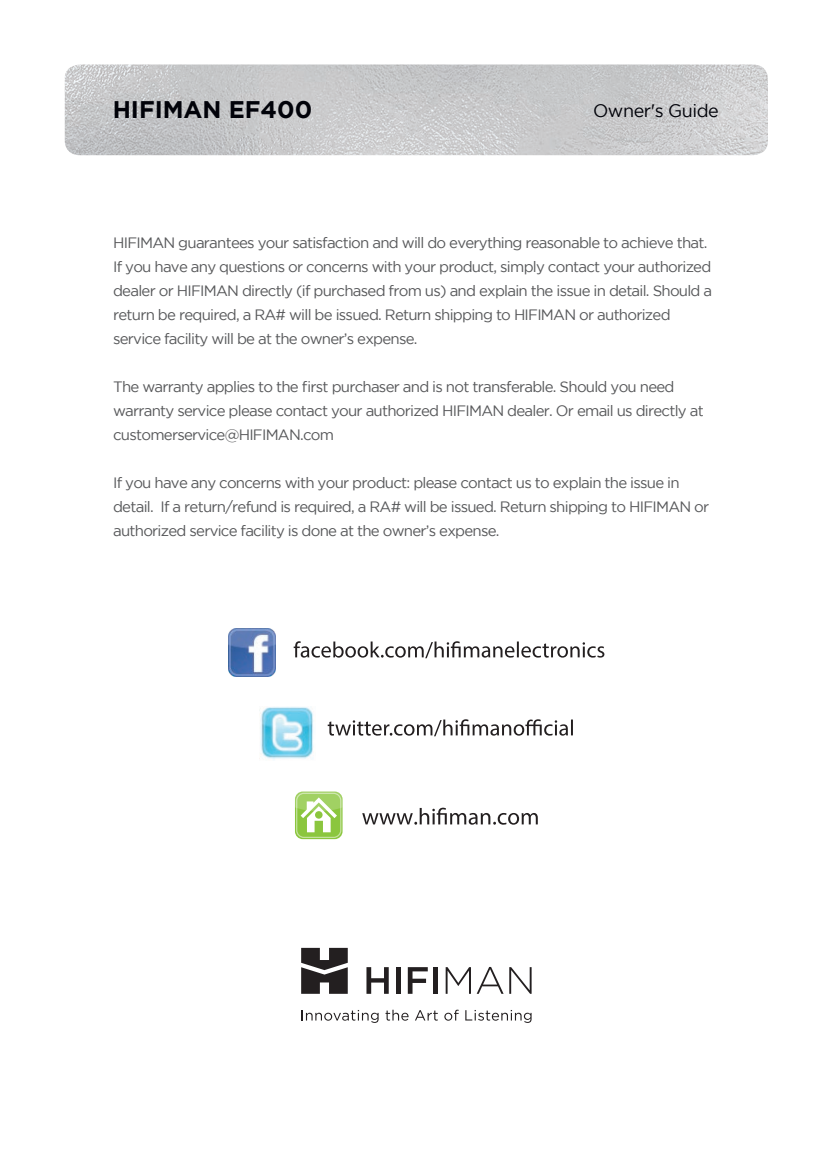
<style>
.page{position:relative;width:828px;height:1168px;background:#fff}
.page>*{position:absolute;margin:0;border:0;box-sizing:border-box;transform-origin:0 0}
.t1{font:700 24px "Gotham";color:#010209}
.t2{font:18px "Gotham";letter-spacing:-.025em;color:#010209}
.t3{font:15px/24px "Gotham";letter-spacing:-.05em;color:#57585a}
</style>
<div class="page">
<img style="left:65px;top:64px;width:703px;height:91px">
<svg style="left:302px;top:1010px;width:76px;height:13px"></svg>
<svg style="left:385px;top:1010px;width:23px;height:11px"></svg>
<svg style="left:415px;top:1010px;width:23px;height:11px"></svg>
<svg style="left:444px;top:1010px;width:15px;height:11px"></svg>
<svg style="left:465px;top:1010px;width:66px;height:13px"></svg>
<svg style="left:301px;top:948px;width:47px;height:46px"></svg>
<svg style="left:366px;top:967px;width:23px;height:27px"></svg>
<hr style="left:396px;top:967px;width:4px;height:27px;background:#231f20">
<svg style="left:408px;top:967px;width:20px;height:27px"></svg>
<div style="left:433px;top:967px;width:5px;height:27px;background:#231f20"></div>
<svg style="left:446px;top:967px;width:25px;height:27px"></svg>
<svg style="left:477px;top:967px;width:26px;height:27px"></svg>
<svg style="left:509px;top:967px;width:22px;height:27px"></svg>
<svg style="left:294px;top:641px;width:310px;height:17px"></svg>
<img style="left:228px;top:629px;width:48px;height:47px">
<svg style="left:328px;top:719px;width:245px;height:17px"></svg>
<img style="left:260px;top:707px;width:54px;height:53px">
<svg style="left:295px;top:792px;width:47px;height:47px"></svg>
<div style="left:296px;top:793px;width:45px;height:45px;border:1px solid #fff;border-radius:7px"></div>
<svg style="left:295px;top:792px;width:47px;height:40px"></svg>
<svg style="left:362px;top:808px;width:176px;height:17px"></svg>
<h1 class="t1" style="left:113px;top:96px;width:201px">HIFIMAN EF400</h1>
<p class="t2" style="left:593px;top:101px;width:127px">Owner's Guide</p>
<p class="t3" style="left:113px;top:230px;width:600px">HIFIMAN guarantees your satisfaction and will do everything reasonable to achieve that.<br>If you have any questions or concerns with your product, simply contact your authorized dealer or HIFIMAN directly (if purchased from us) and explain the issue in detail. Should a return be required, a RA# will be issued. Return shipping to HIFIMAN or authorized service facility will be at the owner’s expense.</p>
<p class="t3" style="left:113px;top:374px;width:592px">The warranty applies to the first purchaser and is not transferable. Should you need warranty service please contact your authorized HIFIMAN dealer. Or email us directly at customerservice@HIFIMAN.com</p>
<p class="t3" style="left:113px;top:470px;width:598px">If you have any concerns with your product: please contact us to explain the issue in detail. If a return/refund is required, a RA# will be issued. Return shipping to HIFIMAN or authorized service facility is done at the owner’s expense.</p>
</div>
